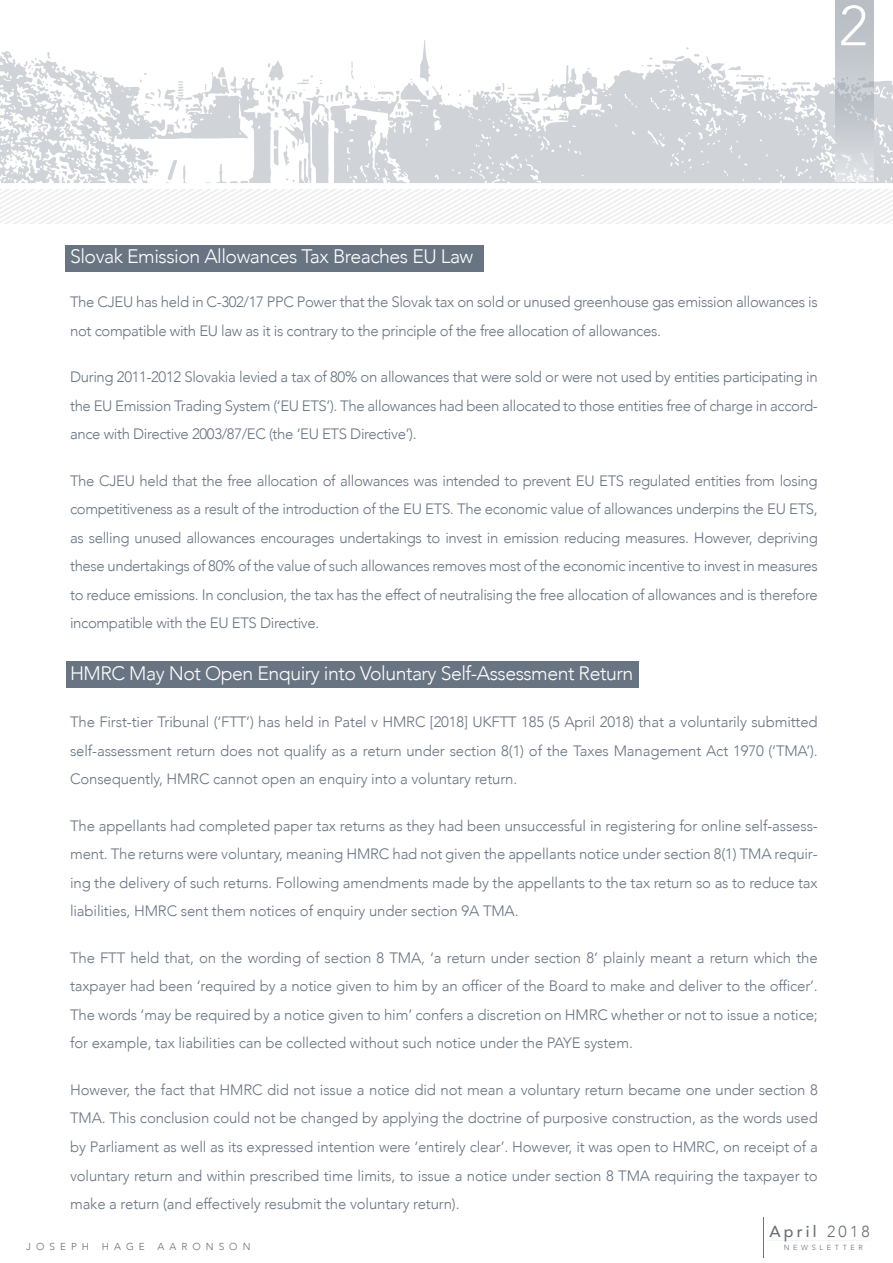
<style>
.page{position:relative;width:893px;height:1263px;background:#fff}
.page>*{position:absolute;margin:0;border:0;box-sizing:border-box;transform-origin:0 0}
.t1{font:300 55.8px "Avenir";color:#fff}
.t2{font:300 19.5px "Avenir";letter-spacing:-.025em;color:#fff}
.t3{font:500 15.9px "Avenir";letter-spacing:.2em;color:#696d75}
.t4{font:300 15px/28.5px "Avenir";letter-spacing:-.025em;color:#687482;text-align:justify}
.t5{font:300 10.05px "Avenir";letter-spacing:.5em;color:#696d75}
.t6{font:300 7.35px "Avenir";letter-spacing:.5em;color:#696d75}
.s1{font-weight:300}
</style>
<div class="page">
<svg style="left:767px;top:1240px;width:93px;height:1px"></svg>
<svg style="left:413px;top:60px;width:480px;height:123px;fill:#d0d3d8"></svg>
<svg style="left:420px;top:40px;width:10px;height:42px"></svg>
<svg style="left:425px;top:89px;width:4px;height:7px"></svg>
<svg style="left:706px;top:56px;width:4px;height:7px"></svg>
<svg style="left:781px;top:82px;width:31px;height:19px"></svg>
<svg style="left:674px;top:47px;width:26px;height:14px"></svg>
<svg style="left:440px;top:85px;width:10px;height:11px"></svg>
<svg style="left:491px;top:79px;width:62px;height:47px"></svg>
<svg style="left:728px;top:66px;width:46px;height:23px"></svg>
<svg style="left:641px;top:58px;width:25px;height:9px"></svg>
<svg style="left:825px;top:132px;width:7px;height:8px"></svg>
<svg style="left:0;top:51px;width:413px;height:132px"></svg>
<svg style="left:835px;top:0;width:39px;height:182px;background:#c6cad0"></svg>
<svg style="left:0;top:189px;width:892px;height:35px"></svg>
<div style="left:66px;top:245px;width:418px;height:26px;background:#687482"></div>
<div style="left:66px;top:662px;width:572px;height:26px;background:#687482"></div>
<h1 class="t1" style="left:839px;top:-7px;width:30px">2</h1>
<h2 class="t2" style="left:70px;top:245px;width:405px">Slovak Emission Allowances Tax Breaches EU Law</h2>
<p class="t4" style="left:70px;top:288px;width:749px">The CJEU has held in C-302/17 PPC Power that the Slovak tax on sold or unused greenhouse gas emission allowances is not compatible with EU law as it is contrary to the principle of the free allocation of allowances.</p>
<p class="t4" style="left:70px;top:363px;width:749px">During 2011-2012 Slovakia levied a tax of 80% on allowances that were sold or were not used by entities participating in the EU Emission Trading System (‘EU ETS’). The allowances had been allocated to those entities free of charge in accord&shy;ance with Directive 2003/87/EC (the ‘EU ETS Directive’).</p>
<p class="t4" style="left:70px;top:466px;width:749px">The CJEU held that the free allocation of allowances was intended to prevent EU ETS regulated entities from losing competitiveness as a result of the introduction of the EU ETS. The economic value of allowances underpins the EU ETS, as selling unused allowances encourages undertakings to invest in emission reducing measures. However, depriving these undertakings of 80% of the value of such allowances removes most of the economic incentive to invest in measures to reduce emissions. In conclusion, the tax has the effect of neutralising the free allocation of allowances and is therefore incompatible with the EU ETS Directive.</p>
<h2 class="t2" style="left:70px;top:662px;width:565px">HMRC May Not Open Enquiry into Voluntary Self-Assessment Return</h2>
<p class="t4" style="left:70px;top:708px;width:749px">The First-tier Tribunal (‘FTT’) has held in Patel v HMRC [2018] UKFTT 185 (5 April 2018) that a voluntarily submitted self-assessment return does not qualify as a return under section 8(1) of the Taxes Management Act 1970 (‘TMA’).<br>Consequently, HMRC cannot open an enquiry into a voluntary return.</p>
<p class="t4" style="left:70px;top:811px;width:749px">The appellants had completed paper tax returns as they had been unsuccessful in registering for online self-assess&shy;ment. The returns were voluntary, meaning HMRC had not given the appellants notice under section 8(1) TMA requir&shy;ing the delivery of such returns. Following amendments made by the appellants to the tax return so as to reduce tax liabilities, HMRC sent them notices of enquiry under section 9A TMA.</p>
<p class="t4" style="left:70px;top:943px;width:749px">The FTT held that, on the wording of section 8 TMA, ‘a return under section 8’ plainly meant a return which the taxpayer had been ‘required by a notice given to him by an officer of the Board to make and deliver to the officer’.<br>The words ‘may be required by a notice given to him’ confers a discretion on HMRC whether or not to issue a notice; for example, tax liabilities can be collected without such notice under the PAYE system.</p>
<p class="t4" style="left:70px;top:1075px;width:749px">However, the fact that HMRC did not issue a notice did not mean a voluntary return became one under section 8<br>TMA. This conclusion could not be changed by applying the doctrine of purposive construction, as the words used by Parliament as well as its expressed intention were ‘entirely clear’. However, it was open to HMRC, on receipt of a voluntary return and within prescribed time limits, to issue a notice under section 8 TMA requiring the taxpayer to make a return (and effectively resubmit the voluntary return).</p>
<p class="t5" style="left:26px;top:1240px;width:64px">JOSEPH</p>
<p class="t5" style="left:102px;top:1240px;width:45px">HAGE</p>
<p class="t5" style="left:158px;top:1240px;width:94px">AARONSON</p>
<p class="t3" style="left:769px;top:1218px;width:102px">April <span class="s1">2018</span></p>
<p class="t6" style="left:784px;top:1243px;width:81px">NEWSLETTER</p>
</div>
